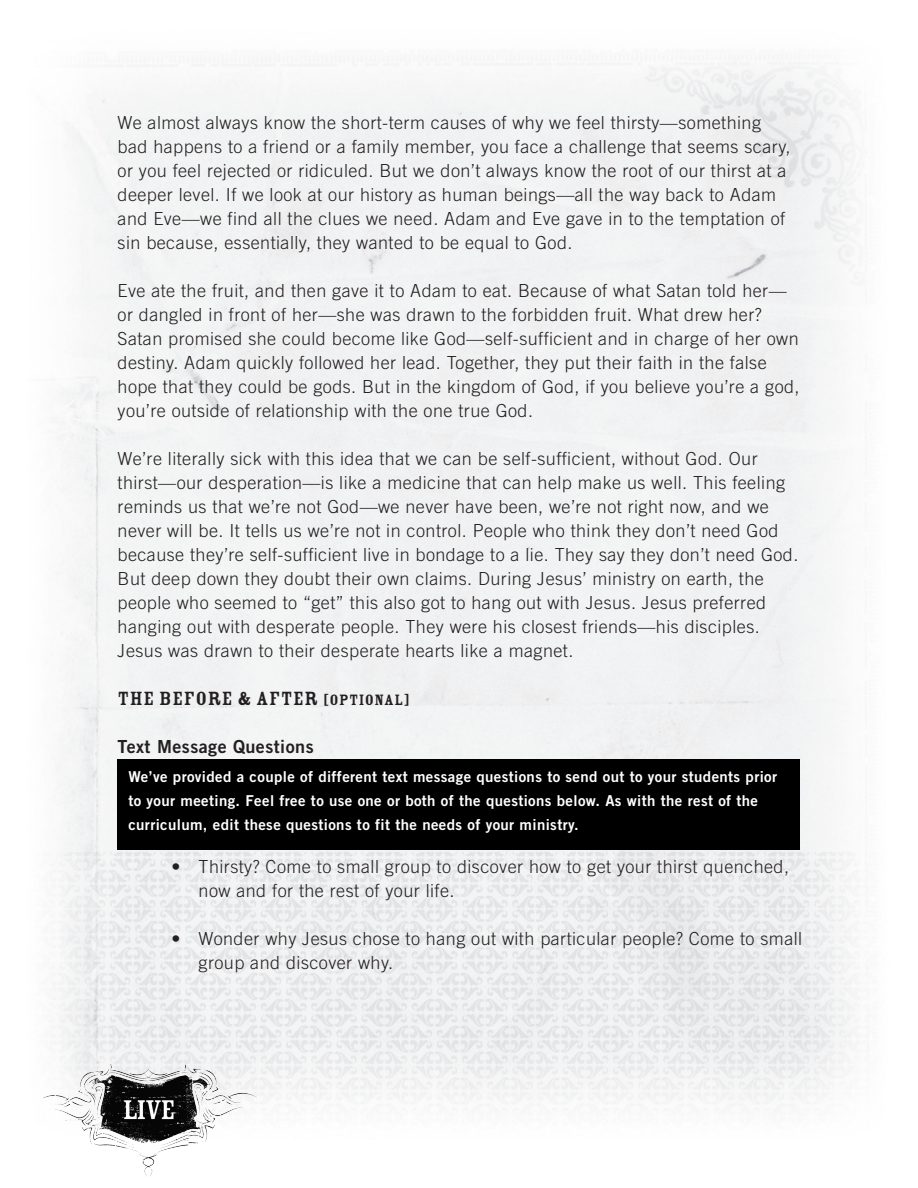
<style>
.page{position:relative;width:918px;height:1188px;background:#fff}
.page>*{position:absolute;margin:0;border:0;box-sizing:border-box;transform-origin:0 0}
.t1{font:21px "Rosewood Std Fill";letter-spacing:.025em;color:#231f20}
.t2{font:300 18px/24px "Trade Gothic LT Std";letter-spacing:.025em;color:#231f20}
.t3{font:18px "Trade Gothic LT Std Bd 2";letter-spacing:.025em;color:#231f20}
.t4{font:15px/24px "Trade Gothic LT Std Bd 2";letter-spacing:.025em;color:#fff}
.s1{font-size:16.5px}
</style>
<div class="page">
<img style="left:43px;top:56px;width:819px;height:1054px">
<img style="left:44px;top:1065px;width:213px;height:111px">
<div style="left:118px;top:759px;width:682px;height:90px;background:#000"></div>
<p class="t2" style="left:118px;top:110px;width:674px">We almost always know the short-term causes of why we feel thirsty—something bad happens to a friend or a family member, you face a challenge that seems scary, or you feel rejected or ridiculed. But we don’t always know the root of our thirst at a deeper level. If we look at our history as human beings—all the way back to Adam and Eve—we find all the clues we need. Adam and Eve gave in to the temptation of sin because, essentially, they wanted to be equal to God.</p>
<p class="t2" style="left:118px;top:278px;width:683px">Eve ate the fruit, and then gave it to Adam to eat. Because of what Satan told her— or dangled in front of her—she was drawn to the forbidden fruit. What drew her?<br>Satan promised she could become like God—self-sufficient and in charge of her own destiny. Adam quickly followed her lead. Together, they put their faith in the false hope that they could be gods. But in the kingdom of God, if you believe you’re a god, you’re outside of relationship with the one true God.</p>
<p class="t2" style="left:118px;top:446px;width:682px">We’re literally sick with this idea that we can be self-sufficient, without God. Our thirst—our desperation—is like a medicine that can help make us well. This feeling reminds us that we’re not God—we never have been, we’re not right now, and we never will be. It tells us we’re not in control. People who think they don’t need God because they’re self-sufficient live in bondage to a lie. They say they don’t need God.<br>But deep down they doubt their own claims. During Jesus’ ministry on earth, the people who seemed to “get” this also got to hang out with Jesus. Jesus preferred hanging out with desperate people. They were his closest friends—his disciples.<br>Jesus was drawn to their desperate hearts like a magnet.</p>
<p class="t1" style="left:118px;top:687px;width:294px">THE BEFORE &amp; AFTER <span class="s1">[OPTIONAL]</span></p>
<p class="t3" style="left:118px;top:736px;width:198px">Text Message Questions</p>
<p class="t4" style="left:128px;top:765px;width:650px">We’ve provided a couple of different text message questions to send out to your students prior to your meeting. Feel free to use one or both of the questions below. As with the rest of the curriculum, edit these questions to fit the needs of your ministry.</p>
<p class="t2" style="left:199px;top:854px;width:592px;text-indent:-27px">• Thirsty? Come to small group to discover how to get your thirst quenched, now and for the rest of your life.</p>
<p class="t2" style="left:199px;top:926px;width:605px;text-indent:-27px">• Wonder why Jesus chose to hang out with particular people? Come to small group and discover why.</p>
</div>
